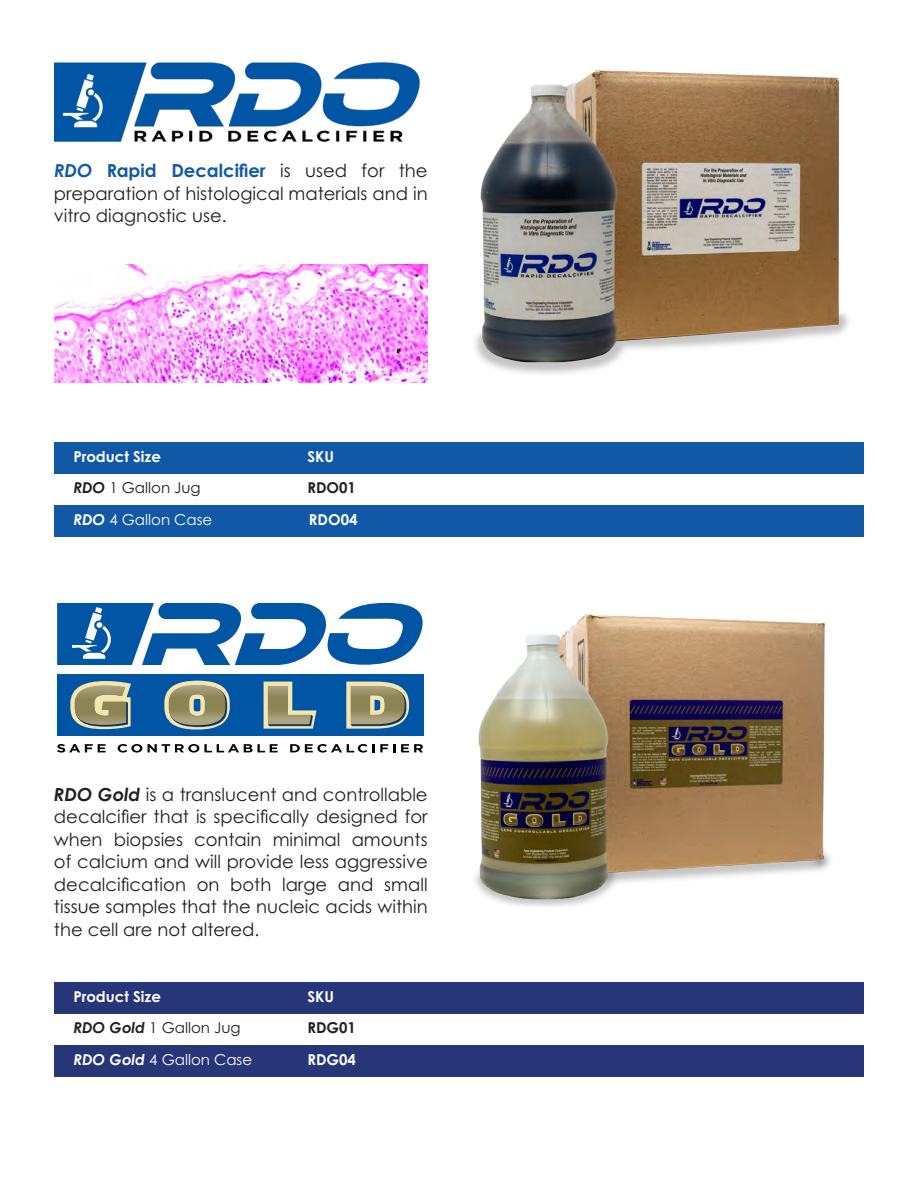
<style>
.page{position:relative;width:918px;height:1188px;background:#fff}
.page>*{position:absolute;margin:0;border:0;box-sizing:border-box;transform-origin:0 0}
.t1{font:18px/22.5px "Century Gothic Pro";color:#231f20;text-align:justify}
.t2{font:700 15px "Century Gothic Pro";color:#fff}
.t3{font:15px "Century Gothic Pro";color:#fff}
.t4{font:15px "Century Gothic Pro";color:#231f20}
.t5{font:700 15px "Century Gothic Pro";color:#231f20}
.s1{font-weight:700;font-style:italic;color:#1158a6}
.s2{font-weight:700;color:#1158a6}
.s3{font-weight:700;font-style:italic}
</style>
<div class="page">
<img style="left:475px;top:70px;width:374px;height:304px">
<img style="left:54px;top:62px;width:366px;height:80px">
<div style="left:54px;top:442px;width:810px;height:32px;background:#1158a6"></div>
<div style="left:54px;top:982px;width:810px;height:32px;background:#273579"></div>
<div style="left:54px;top:505px;width:810px;height:31px;background:#1158a6"></div>
<div style="left:54px;top:1045px;width:810px;height:31px;background:#273579"></div>
<img style="left:54px;top:265px;width:374px;height:117px">
<img style="left:475px;top:614px;width:356px;height:293px">
<svg style="left:57px;top:744px;width:49px;height:9px"></svg>
<svg style="left:118px;top:744px;width:160px;height:9px"></svg>
<svg style="left:290px;top:744px;width:133px;height:9px"></svg>
<svg style="left:57px;top:603px;width:366px;height:62px"></svg>
<div style="left:57px;top:674px;width:366px;height:61px;background:#0155a5"></div>
<svg style="left:70px;top:681px;width:61px;height:48px;background:#9c9f84"></svg>
<svg style="left:164px;top:681px;width:66px;height:49px"></svg>
<svg style="left:264px;top:682px;width:53px;height:47px"></svg>
<svg style="left:346px;top:682px;width:63px;height:47px;background:#9b9d82"></svg>
<p class="t1" style="left:54px;top:159px;width:375px"><span class="s1">RDO</span> <span class="s2">Rapid Decalcifier</span> is used for the preparation of histological materials and in vitro diagnostic use.</p>
<p class="t2" style="left:73px;top:447px;width:89px">Product Size</p>
<p class="t2" style="left:307px;top:447px;width:28px">SKU</p>
<p class="t4" style="left:73px;top:479px;width:129px"><span class="s3">RDO</span> 1 Gallon Jug</p>
<p class="t5" style="left:307px;top:479px;width:50px">RDO01</p>
<p class="t3" style="left:73px;top:510px;width:140px"><span class="s3">RDO</span> 4 Gallon Case</p>
<p class="t2" style="left:309px;top:510px;width:50px">RDO04</p>
<p class="t1" style="left:54px;top:783px;width:375px"><span class="s3">RDO Gold</span> is a translucent and controllable decalcifier that is specifically designed for when biopsies contain minimal amounts of calcium and will provide less aggressive decalcification on both large and small tissue samples that the nucleic acids within the cell are not altered.</p>
<p class="t2" style="left:73px;top:987px;width:89px">Product Size</p>
<p class="t2" style="left:307px;top:987px;width:28px">SKU</p>
<p class="t4" style="left:73px;top:1019px;width:169px"><span class="s3">RDO Gold</span> 1 Gallon Jug</p>
<p class="t5" style="left:307px;top:1019px;width:50px">RDG01</p>
<p class="t3" style="left:73px;top:1050px;width:180px"><span class="s3">RDO Gold</span> 4 Gallon Case</p>
<p class="t2" style="left:307px;top:1050px;width:50px">RDG04</p>
</div>
